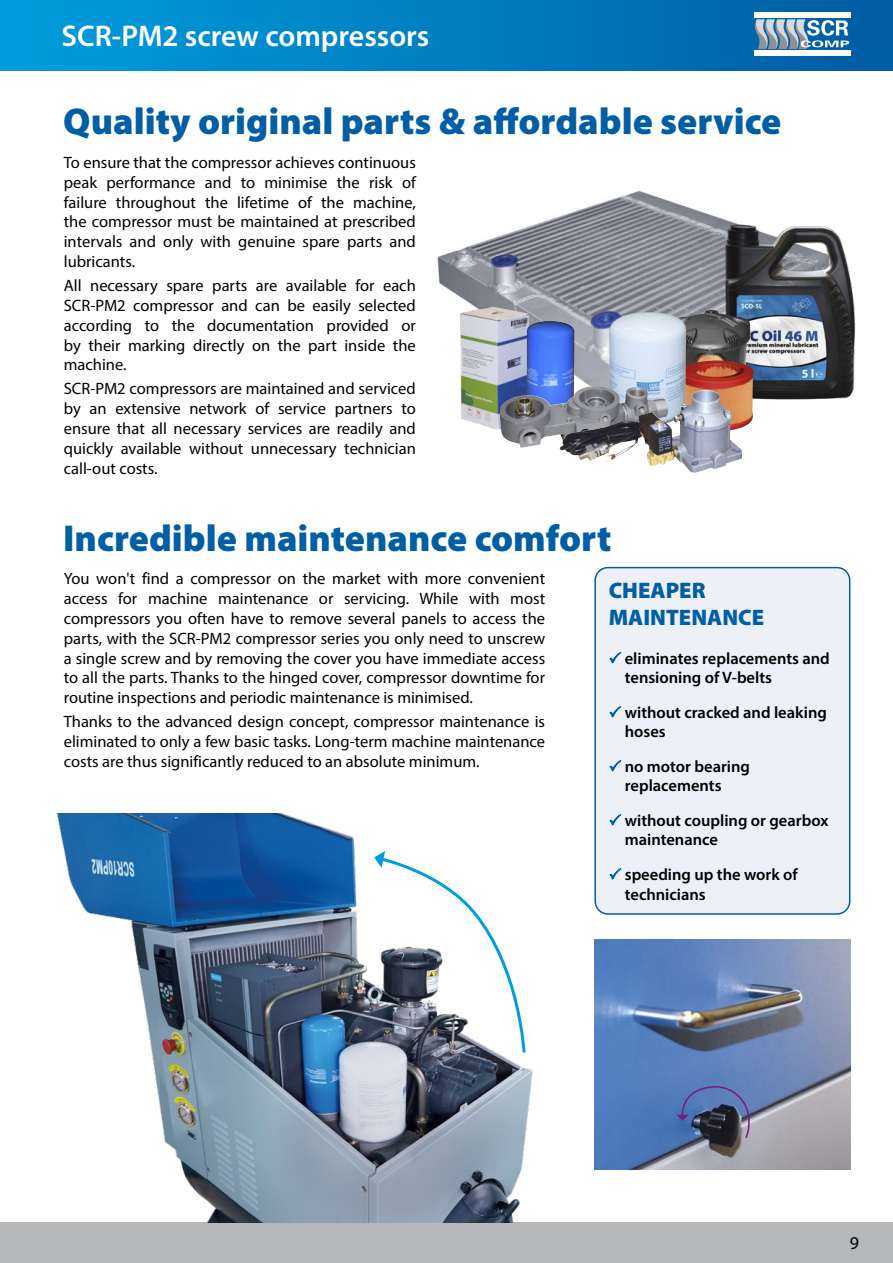
<style>
.page{position:relative;width:893px;height:1263px;background:#fff}
.page>*{position:absolute;margin:0;border:0;box-sizing:border-box;transform-origin:0 0}
.t1{font:900 37.5px "Myriad Pro";color:#005ea4}
.t2{font:600 30px "Myriad Pro";color:#fff}
.t3{font:900 22.5px/27px "Myriad Pro";color:#005ea4}
.t4{font:18px "Myriad Pro";color:#000}
.t5{font:16.5px/19.8px "Myriad Pro";color:#000;text-align:justify}
.t6{font:600 16.5px/19.8px "Myriad Pro";color:#000}
</style>
<div class="page">
<div style="left:0;top:1222px;width:893px;height:41px;background:#b6b7b9"></div>
<div style="left:0;top:0;width:893px;height:70px;background:linear-gradient(to right,#009cde,#0761a5)"></div>
<div style="left:754px;top:13px;width:96px;height:5px;background:#fff"></div>
<div style="left:754px;top:50px;width:96px;height:5px;background:#fff"></div>
<svg style="left:754px;top:19px;width:95px;height:30px;background:#77a0bd"></svg>
<img style="left:437px;top:190px;width:295px;height:196px">
<img style="left:721px;top:222px;width:135px;height:178px">
<img style="left:57px;top:814px;width:476px;height:408px">
<img style="left:594px;top:940px;width:256px;height:229px">
<div style="left:595px;top:568px;width:255px;height:346px;background:#eef0f7;border-radius:13px"></div>
<div style="left:594px;top:567px;width:256px;height:348px;border:2px solid #005ea4;border-radius:13px"></div>
<svg style="left:374px;top:851px;width:153px;height:204px"></svg>
<svg style="left:676px;top:1085px;width:74px;height:55px;background:#4b5c87"></svg>
<img style="left:442px;top:303px;width:87px;height:126px">
<img style="left:526px;top:321px;width:49px;height:65px">
<img style="left:671px;top:310px;width:80px;height:50px">
<img style="left:686px;top:360px;width:68px;height:71px">
<img style="left:609px;top:312px;width:77px;height:78px">
<img style="left:500px;top:386px;width:168px;height:62px">
<img style="left:559px;top:421px;width:76px;height:40px">
<img style="left:639px;top:390px;width:66px;height:76px">
<h2 class="t2" style="left:62px;top:17px;width:369px">SCR-PM2 screw compressors</h2>
<h1 class="t1" style="left:63px;top:97px;width:720px">Quality original parts &amp; affordable service</h1>
<p class="t5" style="left:64px;top:152px;width:354px">To ensure that the compressor achieves continuous peak performance and to minimise the risk of failure throughout the lifetime of the machine, the compressor must be maintained at prescribed intervals and only with genuine spare parts and lubricants.</p>
<p class="t5" style="left:64px;top:275px;width:354px">All necessary spare parts are available for each SCR-PM2 compressor and can be easily selected according to the documentation provided or by their marking directly on the part inside the machine.</p>
<p class="t5" style="left:64px;top:379px;width:354px">SCR-PM2 compressors are maintained and serviced by an extensive network of service partners to ensure that all necessary services are readily and quickly available without unnecessary technician call-out costs.</p>
<h1 class="t1" style="left:63px;top:513px;width:550px">Incredible maintenance comfort</h1>
<p class="t5" style="left:64px;top:569px;width:483px">You won't find a compressor on the market with more convenient access for machine maintenance or servicing. While with most compressors you often have to remove several panels to access the parts, with the SCR-PM2 compressor series you only need to unscrew a single screw and by removing the cover you have immediate access to all the parts. Thanks to the hinged cover, compressor downtime for routine inspections and periodic maintenance is minimised.</p>
<p class="t5" style="left:64px;top:711px;width:483px">Thanks to the advanced design concept, compressor maintenance is eliminated to only a few basic tasks. Long-term machine maintenance costs are thus significantly reduced to an absolute minimum.</p>
<h3 class="t3" style="left:609px;top:576px;width:157px">CHEAPER<br>MAINTENANCE</h3>
<p class="t6" style="left:625px;top:648px;width:207px">eliminates replacements and tensioning of V-belts</p>
<p class="t6" style="left:625px;top:702px;width:204px">without cracked and leaking hoses</p>
<p class="t6" style="left:625px;top:756px;width:127px">no motor bearing replacements</p>
<p class="t6" style="left:625px;top:810px;width:205px">without coupling or gearbox maintenance</p>
<p class="t6" style="left:625px;top:864px;width:175px">speeding up the work of technicians</p>
<p class="t4" style="left:850px;top:1232px;width:11px">9</p>
</div>
